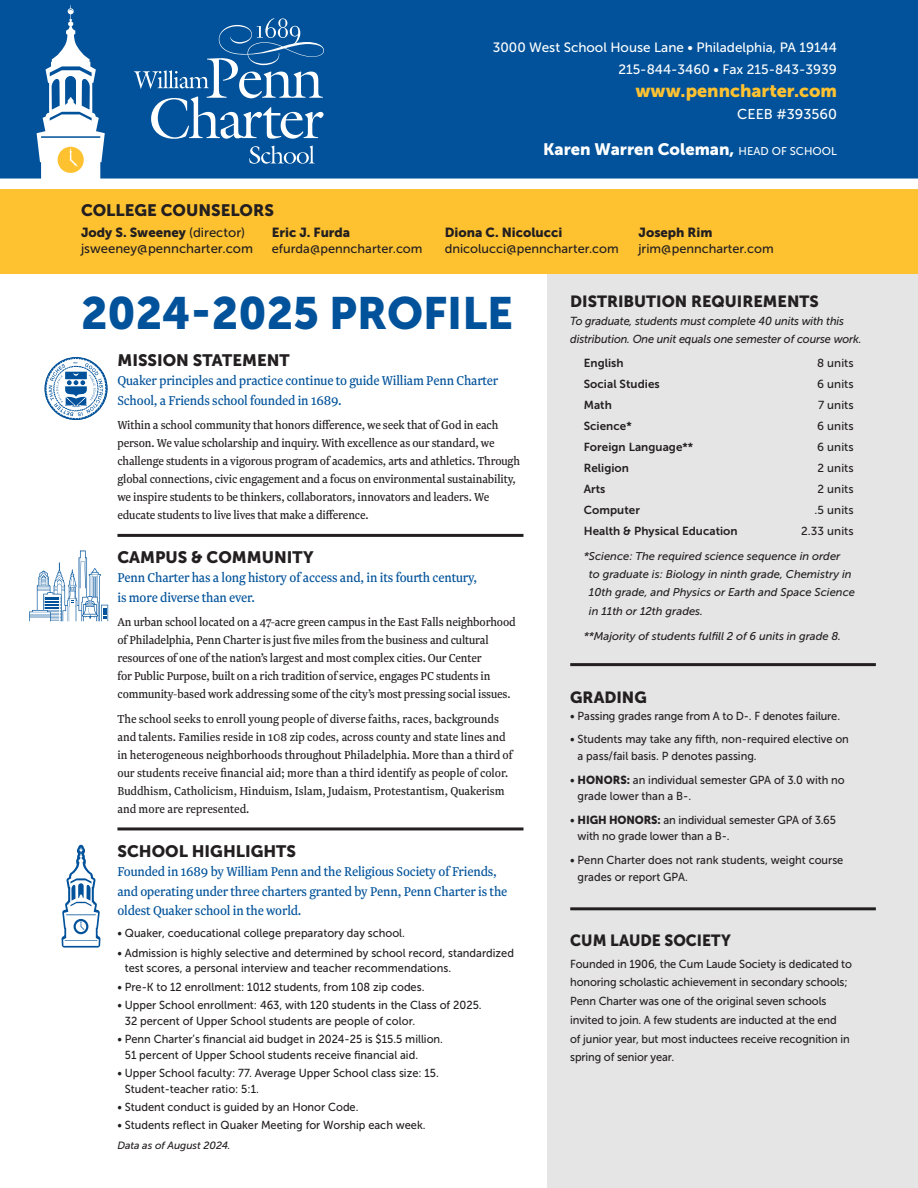
<style>
.page{position:relative;width:918px;height:1188px;background:#fff}
.page>*{position:absolute;margin:0;border:0;box-sizing:border-box;transform-origin:0 0}
.t1{font:45px "Museo Sans 900";color:#01529a}
.t2{font:18px "Museo Sans 900";color:#fec231}
.t3{font:16.5px "Museo Sans 900";color:#231f20}
.t4{font:16.5px "Museo Sans 900";color:#fff}
.t5{font:16.2px "Museo Sans 900";color:#231f20}
.t6{font:16.2px "Museo Sans 900";color:#231f20;scale:.95 1}
.t7{font:15px/19.5px "Newzald";letter-spacing:-.01em;color:#01529a;scale:.95 1}
.t8{font:14.25px "Museo Sans 500";color:#fff}
.t9{font:13.5px/18px "Newzald";letter-spacing:-.01em;color:#231f20;scale:.95 1}
.t10{font:13.5px "Museo Sans 500";color:#fff}
.t11{font:13.2px "Museo Sans 900";color:#231f20}
.t12{font:13.2px "Museo Sans 500";color:#231f20}
.t13{font:12.75px "Museo Sans 500";color:#231f20}
.t14{font:11.7px/18.8px "Museo Sans 500";color:#231f20;scale:.95 1}
.t15{font:italic 11.7px/18px "Museo Sans 500";letter-spacing:-.01em;color:#231f20;scale:.95 1}
.t16{font:11.7px "Museo Sans 700";letter-spacing:.005em;color:#231f20}
.t17{font:11.7px "Museo Sans 500";color:#231f20}
.t18{font:italic 11.25px/18.3px "Museo Sans 500";color:#231f20}
.t19{font:italic 10.5px "Museo Sans 500";letter-spacing:-.005em;color:#231f20}
.s1{font-family:"Museo Sans 500"}
.s2{font-family:"Museo Sans 500";font-size:11.25px}
.s3{font-family:"Museo Sans 900"}
</style>
<div class="page">
<div style="left:548px;top:269px;width:370px;height:919px;background:#e5e5e5"></div>
<div style="left:0;top:0;width:918px;height:179px;background:#01529a"></div>
<div style="left:0;top:188px;width:918px;height:86px;background:#fec231"></div>
<svg style="left:249px;top:146px;width:66px;height:18px"></svg>
<svg style="left:134px;top:18px;width:190px;height:121px"></svg>
<hr style="left:117px;top:534px;width:407px;height:3px;background:#231f20">
<hr style="left:570px;top:663px;width:306px;height:3px;background:#231f20">
<hr style="left:570px;top:907px;width:306px;height:3px;background:#231f20">
<hr style="left:117px;top:827px;width:407px;height:3px;background:#231f20">
<div style="left:0;top:179px;width:918px;height:10px;background:#fff"></div>
<svg style="left:29px;top:5px;width:79px;height:943px"></svg>
<p class="t10" style="left:493px;top:40px;width:346px">3000 West School House Lane • Philadelphia, PA 19144</p>
<p class="t10" style="left:618px;top:62px;width:220px">215-844-3460 • Fax 215-843-3939</p>
<p class="t2" style="left:635px;top:80px;width:203px">www.penncharter.com</p>
<p class="t8" style="left:737px;top:107px;width:101px">CEEB #393560</p>
<p class="t3" style="left:81px;top:201px;width:194px">COLLEGE COUNSELORS</p>
<p class="t11" style="left:81px;top:225px;width:166px">Jody S. Sweeney <span class="s1">(director)</span></p>
<p class="t12" style="left:81px;top:242px;width:174px">jsweeney@penncharter.com</p>
<p class="t11" style="left:272px;top:225px;width:80px">Eric J. Furda</p>
<p class="t13" style="left:272px;top:242px;width:152px">efurda@penncharter.com</p>
<p class="t4" style="left:543px;top:140px;width:295px">Karen Warren Coleman, <span class="s2">HEAD OF SCHOOL</span></p>
<p class="t11" style="left:445px;top:225px;width:119px">Diona C. Nicolucci</p>
<p class="t13" style="left:445px;top:242px;width:176px">dnicolucci@penncharter.com</p>
<p class="t11" style="left:638px;top:225px;width:76px">Joseph Rim</p>
<p class="t13" style="left:638px;top:242px;width:137px">jrim@penncharter.com</p>
<p class="t1" style="left:81px;top:287px;width:434px">2024-2025 PROFILE</p>
<p class="t3" style="left:117px;top:351px;width:174px">MISSION STATEMENT</p>
<p class="t7" style="left:117px;top:371px;width:402px">Quaker principles and practice continue to guide William Penn Charter<br>School, a Friends school founded in 1689.</p>
<p class="t9" style="left:117px;top:416px;width:425px">Within a school community that honors difference, we seek that of God in each person. We value scholarship and inquiry. With excellence as our standard, we challenge students in a vigorous program of academics, arts and athletics. Through global connections, civic engagement and a focus on environmental sustainability, we inspire students to be thinkers, collaborators, innovators and leaders. We educate students to live lives that make a difference.</p>
<p class="t3" style="left:117px;top:548px;width:198px">CAMPUS &amp; COMMUNITY</p>
<p class="t7" style="left:117px;top:568px;width:380px">Penn Charter has a long history of access and, in its fourth century, is more diverse than ever.</p>
<p class="t9" style="left:117px;top:613px;width:421px">An urban school located on a 47-acre green campus in the East Falls neighborhood of Philadelphia, Penn Charter is just five miles from the business and cultural resources of one of the nation’s largest and most complex cities. Our Center<br>for Public Purpose, built on a rich tradition of service, engages PC students in community-based work addressing some of the city’s most pressing social issues.</p>
<p class="t9" style="left:117px;top:710px;width:418px">The school seeks to enroll young people of diverse faiths, races, backgrounds and talents. Families reside in 108 zip codes, across county and state lines and in heterogeneous neighborhoods throughout Philadelphia. More than a third of our students receive financial aid; more than a third identify as people of color.<br>Buddhism, Catholicism, Hinduism, Islam, Judaism, Protestantism, Quakerism and more are represented.</p>
<p class="t3" style="left:117px;top:842px;width:180px">SCHOOL HIGHLIGHTS</p>
<p class="t7" style="left:117px;top:862px;width:412px">Founded in 1689 by William Penn and the Religious Society of Friends, and operating under three charters granted by Penn, Penn Charter is the oldest Quaker school in the world.</p>
<p class="t14" style="left:117px;top:924px;width:304px">• Quaker, coeducational college preparatory day school.</p>
<p class="t14" style="left:125px;top:945px;width:411px;line-height:15.8px;text-indent:-7px">• Admission is highly selective and determined by school record, standardized test scores, a personal interview and teacher recommendations.</p>
<p class="t14" style="left:117px;top:977px;width:325px">• Pre-K to 12 enrollment: 1012 students, from 108 zip codes.</p>
<p class="t14" style="left:125px;top:997px;width:377px;line-height:15.8px;text-indent:-7px">• Upper School enrollment: 463, with 120 students in the Class of 2025.<br>32 percent of Upper School students are people of color.</p>
<p class="t14" style="left:125px;top:1031px;width:337px;line-height:15.8px;text-indent:-7px">• Penn Charter’s financial aid budget in 2024-25 is $15.5 million.<br>51 percent of Upper School students receive financial aid.</p>
<p class="t14" style="left:125px;top:1065px;width:332px;line-height:15.8px;text-indent:-7px">• Upper School faculty: 77. Average Upper School class size: 15.<br>Student-teacher ratio: 5:1.</p>
<p class="t14" style="left:117px;top:1098px;width:255px">• Student conduct is guided by an Honor Code.</p>
<p class="t14" style="left:117px;top:1116px;width:326px">• Students reflect in Quaker Meeting for Worship each week.</p>
<p class="t19" style="left:117px;top:1140px;width:115px">Data as of August 2024.</p>
<p class="t5" style="left:570px;top:292px;width:250px">DISTRIBUTION REQUIREMENTS</p>
<p class="t15" style="left:570px;top:312px;width:308px">To graduate, students must complete 40 units with this distribution. One unit equals one semester of course work.</p>
<p class="t16" style="left:584px;top:357px;width:41px">English</p>
<p class="t17" style="left:817px;top:357px;width:38px">8 units</p>
<p class="t16" style="left:584px;top:378px;width:78px">Social Studies</p>
<p class="t17" style="left:817px;top:378px;width:38px">6 units</p>
<p class="t16" style="left:584px;top:399px;width:30px">Math</p>
<p class="t17" style="left:818px;top:399px;width:37px">7 units</p>
<p class="t16" style="left:584px;top:420px;width:49px">Science*</p>
<p class="t17" style="left:817px;top:420px;width:38px">6 units</p>
<p class="t16" style="left:584px;top:441px;width:111px">Foreign Language**</p>
<p class="t17" style="left:817px;top:441px;width:38px">6 units</p>
<p class="t16" style="left:584px;top:462px;width:47px">Religion</p>
<p class="t17" style="left:818px;top:462px;width:38px">2 units</p>
<p class="t16" style="left:584px;top:483px;width:23px">Arts</p>
<p class="t17" style="left:818px;top:483px;width:38px">2 units</p>
<p class="t16" style="left:584px;top:504px;width:58px">Computer</p>
<p class="t17" style="left:815px;top:504px;width:41px">.5 units</p>
<p class="t16" style="left:584px;top:525px;width:156px">Health &amp; Physical Education</p>
<p class="t17" style="left:801px;top:525px;width:54px">2.33 units</p>
<p class="t18" style="left:589px;top:547px;width:268px;text-indent:-5px">*Science: The required science sequence in order<br>to graduate is: Biology in ninth grade, Chemistry in 10th grade, and Physics or Earth and Space Science in 11th or 12th grades.</p>
<p class="t18" style="left:584px;top:627px;width:259px">**Majority of students fulfill 2 of 6 units in grade 8.</p>
<p class="t5" style="left:570px;top:688px;width:78px">GRADING</p>
<p class="t14" style="left:570px;top:706px;width:286px">• Passing grades range from A to D-. F denotes failure.</p>
<p class="t14" style="left:578px;top:731px;width:287px;line-height:16.5px;text-indent:-7px">• Students may take any fifth, non-required elective on a pass/fail basis. P denotes passing.</p>
<p class="t14" style="left:578px;top:771px;width:283px;line-height:16.5px;text-indent:-7px">• <span class="s3">HONORS:</span> an individual semester GPA of 3.0 with no grade lower than a B-.</p>
<p class="t14" style="left:578px;top:812px;width:274px;line-height:16.5px;text-indent:-7px">• <span class="s3">HIGH HONORS:</span> an individual semester GPA of 3.65 with no grade lower than a B-.</p>
<p class="t14" style="left:578px;top:852px;width:281px;line-height:16.5px;text-indent:-7px">• Penn Charter does not rank students, weight course grades or report GPA.</p>
<p class="t6" style="left:570px;top:931px;width:171px">CUM LAUDE SOCIETY</p>
<p class="t14" style="left:570px;top:954px;width:298px">Founded in 1906, the Cum Laude Society is dedicated to honoring scholastic achievement in secondary schools; Penn Charter was one of the original seven schools invited to join. A few students are inducted at the end<br>of junior year, but most inductees receive recognition in spring of senior year.</p>
</div>
